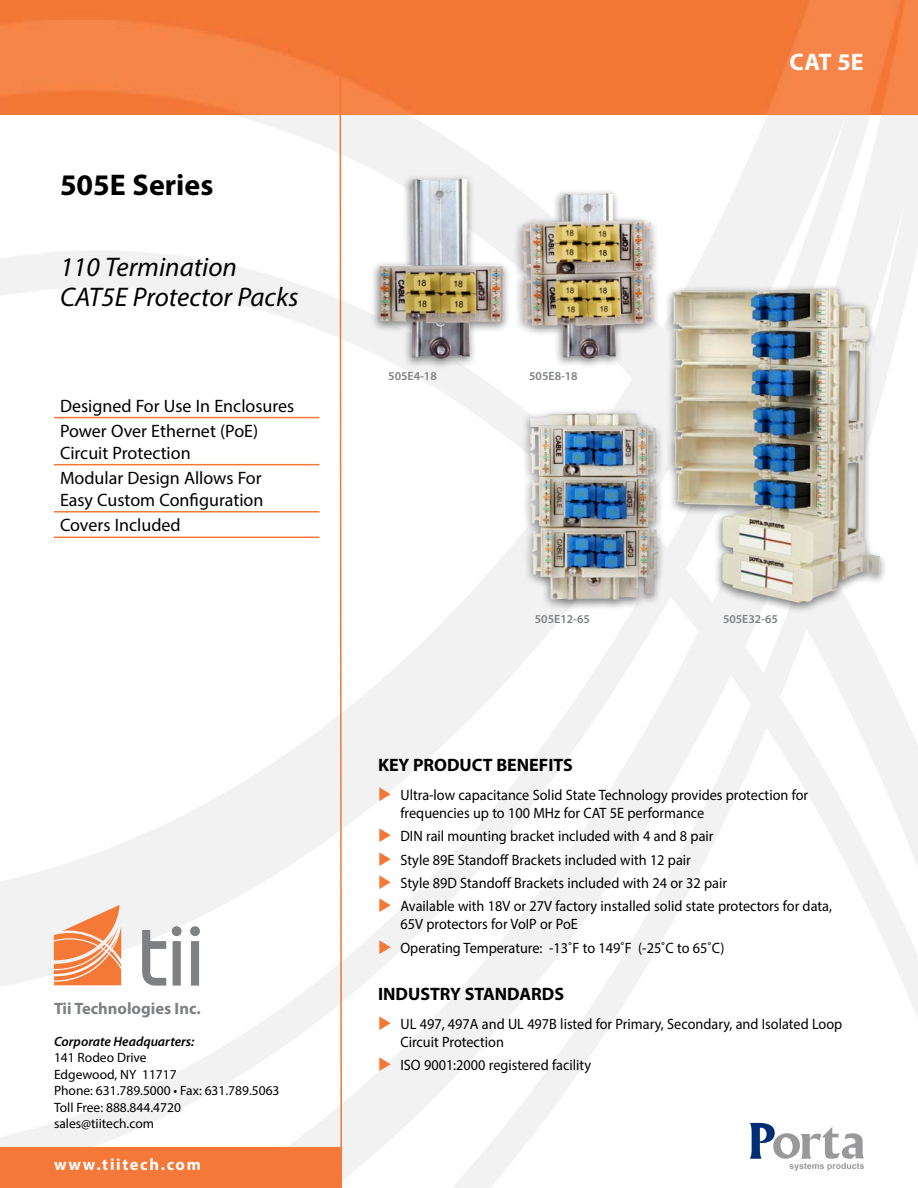
<style>
.page{position:relative;width:918px;height:1188px;background:#fff}
.page>*{position:absolute;margin:0;border:0;box-sizing:border-box;transform-origin:0 0}
.t1{font:700 30px "Myriad Pro";color:#000}
.t2{font:italic 27px/30px "Myriad Pro";color:#000}
.t3{font:700 24px "Myriad Pro";color:#fff}
.t4{font:18px/25.5px "Myriad Pro";color:#000}
.t5{font:700 18px "Myriad Pro";color:#000}
.t6{font:700 16.5px "Myriad Pro";color:#7e8083}
.t7{font:700 16.5px "Myriad Pro";letter-spacing:.1em;color:#fff}
.t8{font:15px/23.4px "Myriad Pro";color:#000;scale:.95 1}
.t9{font:13.5px/16.5px "Myriad Pro";color:#000}
.t10{font:italic 600 13.5px "Myriad Pro";color:#000}
.t11{font:600 12px "Myriad Pro";color:#7e8083}
</style>
<div class="page">
<img style="left:0;top:114px;width:918px;height:1074px">
<img style="left:0;top:0;width:918px;height:114px">
<div style="left:0;top:1148px;width:341px;height:40px;background:#f47837"></div>
<svg style="left:339px;top:0;width:4px;height:1188px"></svg>
<hr style="left:54px;top:417px;width:266px;height:1px;background:#f47836">
<hr style="left:54px;top:464px;width:266px;height:1px;background:#f47836">
<hr style="left:54px;top:511px;width:266px;height:2px;background:#f47836">
<hr style="left:54px;top:537px;width:266px;height:1px;background:#f47836">
<svg style="left:750px;top:1123px;width:114px;height:48px"></svg>
<svg style="left:142px;top:930px;width:24px;height:56px"></svg>
<svg style="left:172px;top:926px;width:10px;height:60px"></svg>
<svg style="left:190px;top:926px;width:10px;height:60px"></svg>
<svg style="left:54px;top:905px;width:67px;height:80px"></svg>
<div style="left:664px;top:283px;width:223px;height:331px;background:#000;opacity:.5"></div>
<img style="left:672px;top:289px;width:208px;height:315px">
<div style="left:513px;top:188px;width:149px;height:181px;background:#000;opacity:.5"></div>
<img style="left:520px;top:193px;width:136px;height:165px">
<div style="left:521px;top:408px;width:144px;height:203px;background:#000;opacity:.5"></div>
<img style="left:528px;top:413px;width:131px;height:187px">
<div style="left:370px;top:173px;width:142px;height:196px;background:#000;opacity:.5"></div>
<img style="left:380px;top:178px;width:124px;height:185px">
<svg style="left:379px;top:787px;width:12px;height:14px"></svg>
<svg style="left:379px;top:828px;width:12px;height:14px"></svg>
<svg style="left:379px;top:852px;width:12px;height:14px"></svg>
<svg style="left:379px;top:875px;width:12px;height:14px"></svg>
<svg style="left:379px;top:898px;width:12px;height:14px"></svg>
<svg style="left:379px;top:940px;width:12px;height:14px"></svg>
<svg style="left:379px;top:1016px;width:12px;height:14px"></svg>
<svg style="left:379px;top:1057px;width:12px;height:14px"></svg>
<h1 class="t1" style="left:60px;top:166px;width:155px">505E Series</h1>
<h2 class="t2" style="left:60px;top:252px;width:240px">110 Termination<br>CAT5E Protector Packs</h2>
<p class="t4" style="left:60px;top:393px;width:236px">Designed For Use In Enclosures<br>Power Over Ethernet (PoE)</p>
<p class="t4" style="left:60px;top:440px;width:203px">Circuit Protection<br>Modular Design Allows For</p>
<p class="t4" style="left:60px;top:487px;width:205px">Easy Custom Configuration<br>Covers Included</p>
<p class="t6" style="left:54px;top:998px;width:148px">Tii Technologies Inc.</p>
<p class="t10" style="left:54px;top:1033px;width:142px">Corporate Headquarters:</p>
<p class="t9" style="left:54px;top:1049px;width:227px">141 Rodeo Drive<br>Edgewood, NY 11717<br>Phone: 631.789.5000 • Fax: 631.789.5063<br>Toll Free: 888.844.4720 sales@tiitech.com</p>
<p class="t7" style="left:54px;top:1154px;width:148px">www.tiitech.com</p>
<h3 class="t3" style="left:789px;top:46px;width:76px">CAT 5E</h3>
<p class="t11" style="left:388px;top:368px;width:50px">505E4-18</p>
<p class="t11" style="left:529px;top:368px;width:50px">505E8-18</p>
<p class="t11" style="left:535px;top:612px;width:56px">505E12-65</p>
<p class="t11" style="left:723px;top:612px;width:56px">505E32-65</p>
<p class="t5" style="left:378px;top:753px;width:196px">KEY PRODUCT BENEFITS</p>
<p class="t8" style="left:400px;top:786px;width:431px;line-height:18px">Ultra-low capacitance Solid State Technology provides protection for frequencies up to 100 MHz for CAT 5E performance</p>
<p class="t8" style="left:400px;top:824px;width:456px">DIN rail mounting bracket included with 4 and 8 pair<br>Style 89E Standoff Brackets included with 12 pair<br>Style 89D Standoff Brackets included with 24 or 32 pair<br>Available with 18V or 27V factory installed solid state protectors for data,</p>
<p class="t8" style="left:400px;top:912px;width:342px">65V protectors for VoIP or PoE<br>Operating Temperature: -13˚F to 149˚F (-25˚C to 65˚C)</p>
<p class="t5" style="left:378px;top:982px;width:188px">INDUSTRY STANDARDS</p>
<p class="t8" style="left:400px;top:1014px;width:467px;line-height:18px">UL 497, 497A and UL 497B listed for Primary, Secondary, and Isolated Loop<br>Circuit Protection</p>
<p class="t8" style="left:400px;top:1053px;width:202px">ISO 9001:2000 registered facility</p>
</div>
